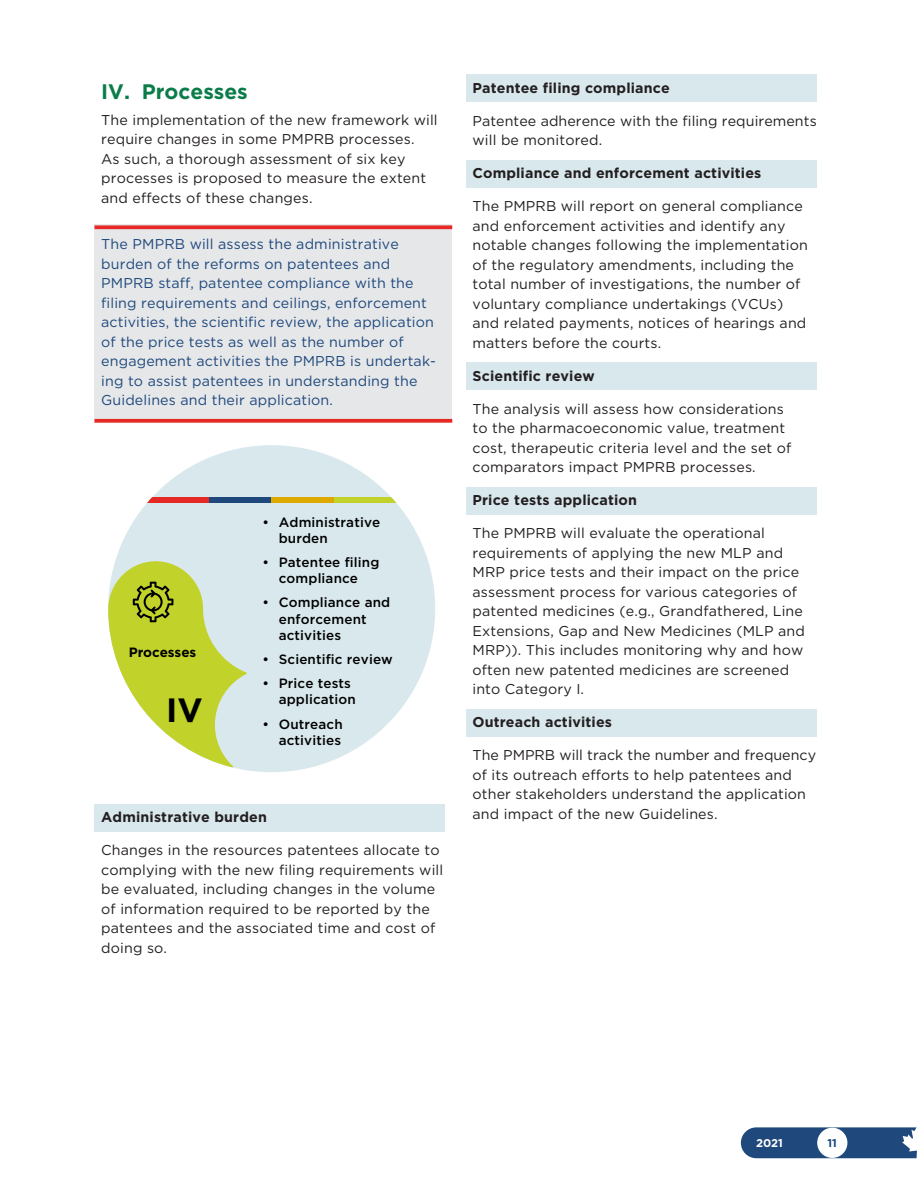
<style>
.page{position:relative;width:918px;height:1188px;background:#fff}
.page>*{position:absolute;margin:0;border:0;box-sizing:border-box;transform-origin:0 0}
.t1{font:700 33.6px "Gotham";color:#000}
.t2{font:700 21px "Gotham HTF";color:#0a7c49}
.Body{font:14.25px/19.5px "Gotham HTF";letter-spacing:.01em;color:#231f20}
.call-out-2{font:14.25px/19.5px "Gotham HTF";letter-spacing:.01em;color:#1f497d}
.title-highlight{font:700 14.25px "Gotham HTF";letter-spacing:.01em;color:#231f20}
.t3{font:500 13.5px/16.2px "Gotham HTF";letter-spacing:.01em;color:#000}
.t4{font:700 13.5px "Gotham";color:#000}
.t5{font:700 11.25px "Gotham HTF";color:#fff}
.t6{font:700 11.25px "Gotham HTF";color:#1f497d}
</style>
<div class="page">
<svg style="left:741px;top:1127px;width:176px;height:32px"></svg>
<div style="left:94px;top:224px;width:358px;height:197px;background:#e6e7e9"></div>
<svg style="left:94px;top:225px;width:358px;height:4px"></svg>
<svg style="left:94px;top:419px;width:358px;height:4px"></svg>
<div style="left:94px;top:804px;width:352px;height:27px;background:#d9e8ed"></div>
<div style="left:466px;top:74px;width:351px;height:28px;background:#d9e8ed"></div>
<div style="left:466px;top:160px;width:351px;height:28px;background:#d9e8ed"></div>
<div style="left:466px;top:362px;width:351px;height:28px;background:#d9e8ed"></div>
<div style="left:466px;top:487px;width:351px;height:27px;background:#d9e8ed"></div>
<div style="left:466px;top:709px;width:351px;height:27px;background:#d9e8ed"></div>
<div style="left:108px;top:445px;width:327px;height:327px;background:#d9e8ed;border-radius:50%"></div>
<div style="left:147px;top:497px;width:62px;height:6px;background:#e62925"></div>
<div style="left:209px;top:497px;width:63px;height:6px;background:#1f497d"></div>
<div style="left:272px;top:497px;width:62px;height:6px;background:#dea900"></div>
<div style="left:334px;top:497px;width:62px;height:6px;background:#c1d22a"></div>
<svg style="left:108px;top:561px;width:139px;height:207px"></svg>
<h3 class="t2" style="left:101px;top:79px;width:148px">IV. Processes</h3>
<p class="Body" style="left:101px;top:110px;width:338px">The implementation of the new framework will require changes in some PMPRB processes.<br>As such, a thorough assessment of six key processes is proposed to measure the extent and effects of these changes.</p>
<p class="call-out-2" style="left:101px;top:234px;width:336px">The PMPRB will assess the administrative burden of the reforms on patentees and PMPRB staff, patentee compliance with the filing requirements and ceilings, enforcement activities, the scientific review, the application of the price tests as well as the number of engagement activities the PMPRB is undertak&shy;ing to assist patentees in understanding the Guidelines and their application.</p>
<p class="t4" style="left:129px;top:644px;width:69px">Processes</p>
<p class="t1" style="left:166px;top:688px;width:38px">IV</p>
<p class="t3" style="left:279px;top:514px;width:103px;text-indent:-16px">• Administrative burden</p>
<p class="t3" style="left:263px;top:554px;width:118px;text-align:center">• Patentee filing compliance</p>
<p class="t3" style="left:279px;top:594px;width:113px;text-indent:-16px">• Compliance and enforcement activities</p>
<p class="t3" style="left:263px;top:651px;width:132px">• Scientific review</p>
<p class="t3" style="left:279px;top:675px;width:79px;text-indent:-16px">• Price tests application</p>
<p class="t3" style="left:263px;top:716px;width:82px;text-align:right">• Outreach activities</p>
<p class="title-highlight" style="left:101px;top:809px;width:167px">Administrative burden</p>
<p class="Body" style="left:101px;top:840px;width:343px">Changes in the resources patentees allocate to complying with the new filing requirements will be evaluated, including changes in the volume of information required to be reported by the patentees and the associated time and cost of doing so.</p>
<p class="title-highlight" style="left:472px;top:80px;width:199px">Patentee filing compliance</p>
<p class="Body" style="left:472px;top:111px;width:346px">Patentee adherence with the filing requirements will be monitored.</p>
<p class="title-highlight" style="left:472px;top:165px;width:290px">Compliance and enforcement activities</p>
<p class="Body" style="left:472px;top:196px;width:337px">The PMPRB will report on general compliance and enforcement activities and identify any notable changes following the implementation of the regulatory amendments, including the total number of investigations, the number of voluntary compliance undertakings (VCUs) and related payments, notices of hearings and matters before the courts.</p>
<p class="title-highlight" style="left:472px;top:368px;width:124px">Scientific review</p>
<p class="Body" style="left:472px;top:399px;width:321px">The analysis will assess how considerations to the pharmacoeconomic value, treatment cost, therapeutic criteria level and the set of comparators impact PMPRB processes.</p>
<p class="title-highlight" style="left:472px;top:492px;width:166px">Price tests application</p>
<p class="Body" style="left:472px;top:523px;width:334px">The PMPRB will evaluate the operational requirements of applying the new MLP and MRP price tests and their impact on the price assessment process for various categories of patented medicines (e.g., Grandfathered, Line Extensions, Gap and New Medicines (MLP and MRP)). This includes monitoring why and how often new patented medicines are screened into Category I.</p>
<p class="title-highlight" style="left:472px;top:714px;width:141px">Outreach activities</p>
<p class="Body" style="left:472px;top:745px;width:345px">The PMPRB will track the number and frequency of its outreach efforts to help patentees and other stakeholders understand the application and impact of the new Guidelines.</p>
<p class="t5" style="left:756px;top:1136px;width:28px">2021</p>
<p class="t6" style="left:828px;top:1137px;width:11px">11</p>
</div>
